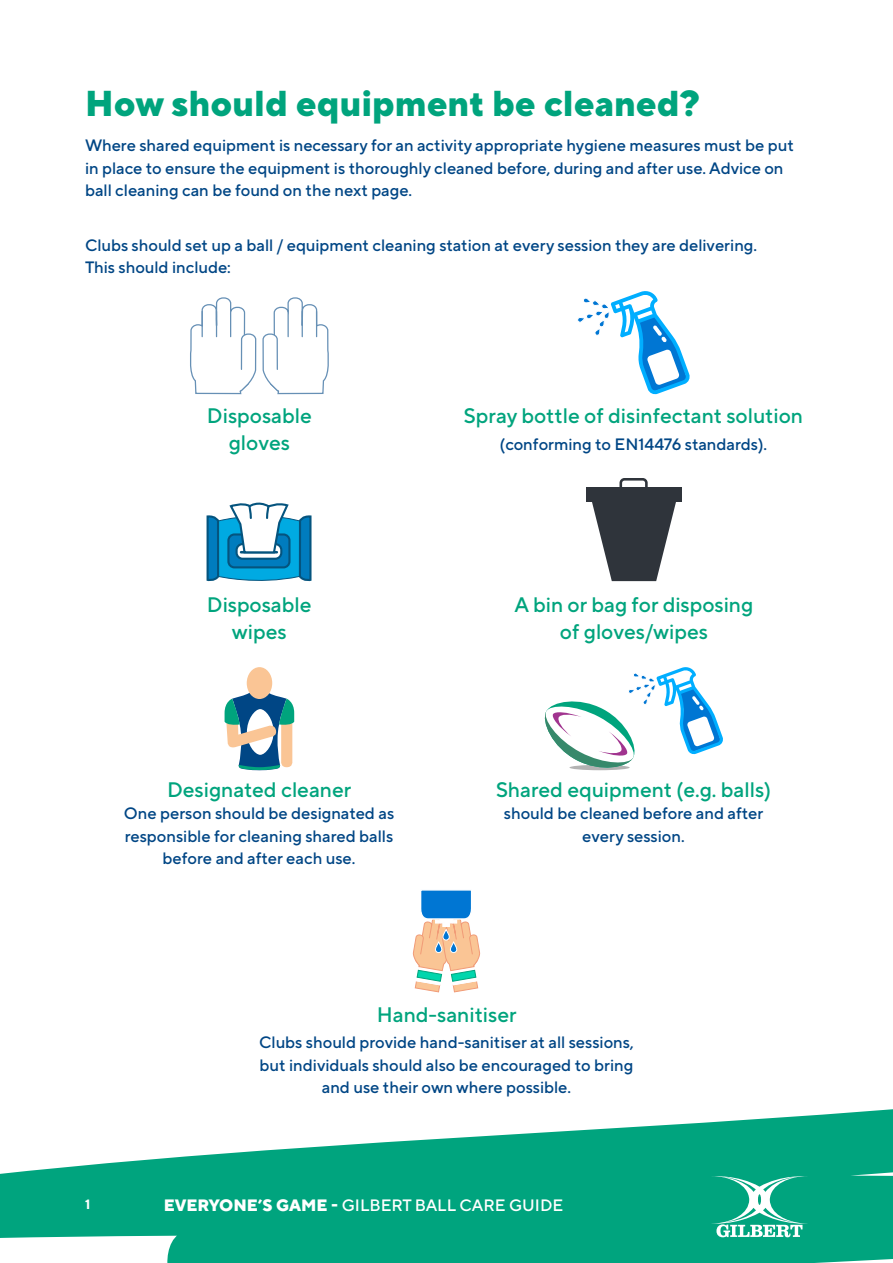
<style>
.page{position:relative;width:893px;height:1263px;background:#fff}
.page>*{position:absolute;margin:0;border:0;box-sizing:border-box;transform-origin:0 0}
.Paragraph_Style{font:800 36px "TT Norms Pro";color:#00a47d}
.t1{font:500 21px/27px "TT Norms Pro";color:#00a47d;text-align:center}
.t2{font:500 16.5px/22.5px "TT Norms Pro";color:#004685;text-align:center}
.t3{font:500 16.5px "TT Norms Pro";color:#fff}
.t4{font:700 13.5px "TT Norms Pro";color:#fff}
.s1{font-weight:800}
</style>
<div class="page">
<svg style="left:206px;top:502px;width:106px;height:80px"></svg>
<svg style="left:190px;top:297px;width:139px;height:98px"></svg>
<svg style="left:577px;top:291px;width:113px;height:104px"></svg>
<div style="left:247px;top:667px;width:25px;height:32px;background:#fac595;border-radius:50%"></div>
<svg style="left:225px;top:693px;width:69px;height:77px"></svg>
<svg style="left:412px;top:890px;width:68px;height:103px"></svg>
<svg style="left:443px;top:929px;width:6px;height:11px"></svg>
<div style="left:442px;top:929px;width:8px;height:11px;border:1px solid #fff;border-radius:3px"></div>
<svg style="left:435px;top:942px;width:7px;height:10px"></svg>
<div style="left:435px;top:942px;width:7px;height:11px;border:1px solid #fff;border-radius:3px"></div>
<svg style="left:450px;top:942px;width:7px;height:10px"></svg>
<div style="left:450px;top:942px;width:7px;height:11px;border:1px solid #fff;border-radius:3px"></div>
<svg style="left:544px;top:667px;width:179px;height:104px"></svg>
<svg style="left:590px;top:501px;width:88px;height:80px"></svg>
<div style="left:586px;top:487px;width:95px;height:14px;background:#2f343b"></div>
<div style="left:619px;top:478px;width:29px;height:14px;border:3px solid #2f343b;border-radius:4px"></div>
<svg style="left:0;top:1109px;width:893px;height:154px;fill:#00a47e"></svg>
<svg style="left:711px;top:1176px;width:97px;height:61px"></svg>
<p class="Paragraph_Style" style="left:85px;top:76px;width:617px">How should equipment be cleaned?</p>
<p class="t2" style="left:85px;top:133px;width:710px;text-align:left">Where shared equipment is necessary for an activity appropriate hygiene measures must be put in place to ensure the equipment is thoroughly cleaned before, during and after use. Advice on ball cleaning can be found on the next page.</p>
<p class="t2" style="left:85px;top:233px;width:674px;text-align:left">Clubs should set up a ball / equipment cleaning station at every session they are delivering.<br>This should include:</p>
<p class="t1" style="left:207px;top:400px;width:106px">Disposable gloves</p>
<p class="t1" style="left:464px;top:400px;width:341px">Spray bottle of disinfectant solution</p>
<p class="t2" style="left:500px;top:431px;width:269px">(conforming to EN14476 standards).</p>
<p class="t1" style="left:207px;top:589px;width:106px">Disposable wipes</p>
<p class="t1" style="left:515px;top:589px;width:240px">A bin or bag for disposing of gloves/wipes</p>
<p class="t1" style="left:167px;top:774px;width:186px">Designated cleaner</p>
<p class="t2" style="left:124px;top:801px;width:272px">One person should be designated as responsible for cleaning shared balls before and after each use.</p>
<p class="t1" style="left:496px;top:774px;width:276px">Shared equipment (e.g. balls)</p>
<p class="t2" style="left:504px;top:801px;width:261px">should be cleaned before and after every session.</p>
<p class="t1" style="left:377px;top:999px;width:141px">Hand-sanitiser</p>
<p class="t2" style="left:259px;top:1030px;width:376px">Clubs should provide hand-sanitiser at all sessions, but individuals should also be encouraged to bring and use their own where possible.</p>
<p class="t4" style="left:85px;top:1194px;width:7px">1</p>
<p class="t3" style="left:164px;top:1193px;width:401px"><span class="s1">EVERYONE’S GAME -</span> GILBERT BALL CARE GUIDE</p>
</div>
